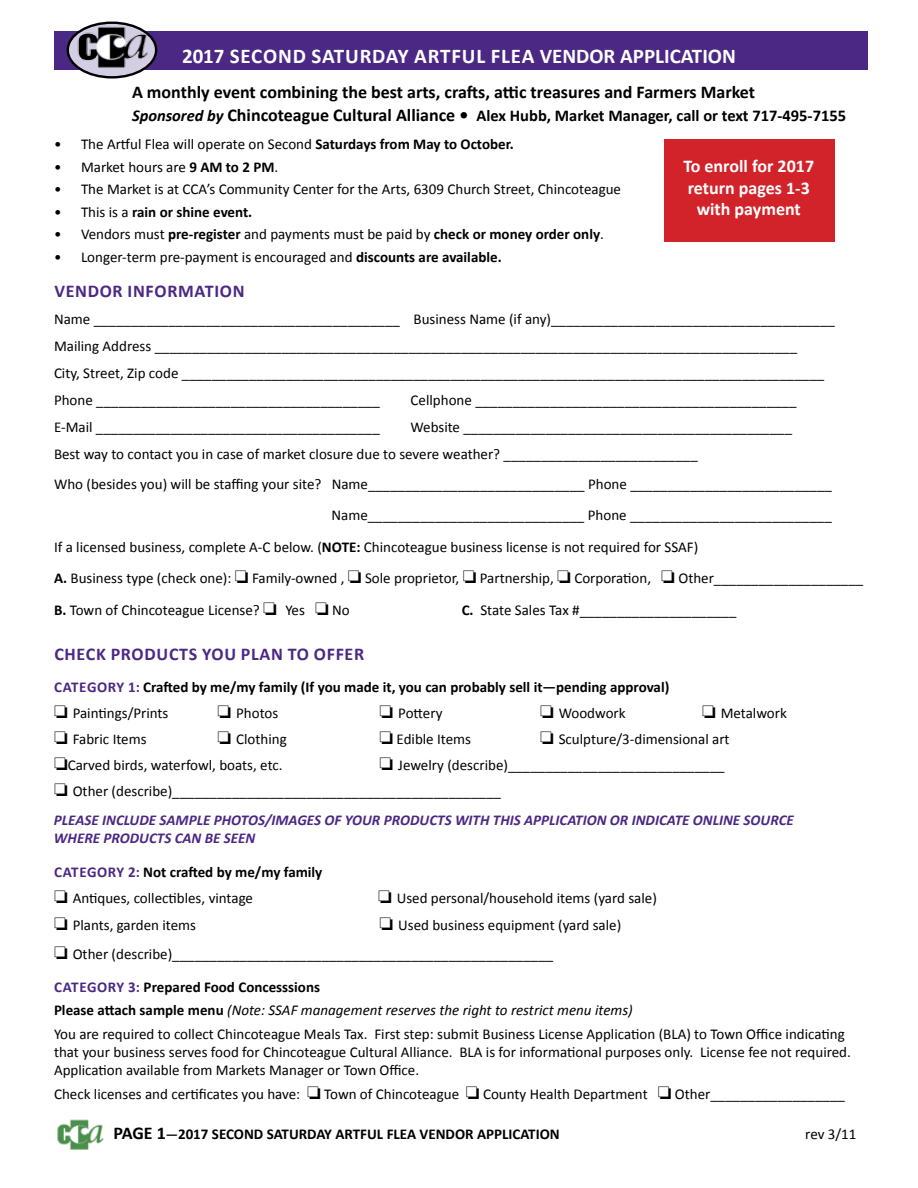
<style>
.page{position:relative;width:918px;height:1188px;background:#fff}
.page>*{position:absolute;margin:0;border:0;box-sizing:border-box;transform-origin:0 0}
.t1{font:700 21px "Calibri";color:#fff}
.t2{font:700 18px "Calibri";color:#000}
.t3{font:700 18px "Calibri";letter-spacing:.04em;color:#4b2884}
.t4{font:700 18px/21.6px "Calibri";color:#fff;text-align:center}
.t5{font:700 16.5px "Calibri";color:#000}
.t6{font:15px/27px "Calibri";color:#000}
.t7{font:700 15px "Calibri";color:#000}
.t8{font:italic 700 15px/28.5px "Calibri";color:#4b2884}
.t9{font:italic 15px/22.5px "Calibri";color:#000}
.t10{font:700 15px "Calibri";color:#4b2884}
.s1{font-style:italic}
.s2{font-size:18px}
.s3{font-weight:700}
.s4{font-weight:400}
.s5{color:#4b2884}
.s6{color:#000}
.s7{font-weight:400;font-style:normal;color:#000}
.s8{font-weight:700;font-style:normal;color:#4b2884}
.s9{font-weight:700;font-style:normal}
.s10{font-size:13.5px}
</style>
<div class="page">
<div style="left:54px;top:31px;width:814px;height:39px;background:#4b2884"></div>
<svg style="left:68px;top:23px;width:88px;height:54px"></svg>
<div style="left:67px;top:22px;width:90px;height:57px;border:2px solid #000;border-radius:50%"></div>
<img style="left:68px;top:25px;width:80px;height:46px">
<img style="left:57px;top:1119px;width:47px;height:31px">
<div style="left:665px;top:139px;width:170px;height:102px;background:#d2232a"></div>
<h1 class="t1" style="left:182px;top:42px;width:73px">2017 Second</h1>
<h1 class="t1" style="left:312px;top:42px;width:24px">Saturday</h1>
<h1 class="t1" style="left:414px;top:42px;width:26px">Artful</h1>
<h1 class="t1" style="left:491px;top:42px;width:22px">Flea</h1>
<h1 class="t1" style="left:540px;top:42px;width:198px">VENDOR APPLICATION</h1>
<p class="t2" style="left:132px;top:80px;width:625px">A monthly event combining the best arts, crafts, attic treasures and Farmers Market</p>
<p class="t5" style="left:132px;top:105px;width:716px"><span class="s1">Sponsored by</span> <span class="s2">Chincoteague Cultural Alliance •</span> Alex Hubb, Market Manager, call or text 717-495-7155</p>
<p class="t6" style="left:54px;top:131px;width:461px">• The Artful Flea will operate on Second <span class="s3">Saturdays from May to October.</span></p>
<p class="t6" style="left:54px;top:153px;width:226px">• Market hours are <span class="s3">9 AM to 2 PM</span>.</p>
<p class="t6" style="left:54px;top:176px;width:569px">• The Market is at CCA’s Community Center for the Arts, 6309 Church Street, Chincoteague</p>
<p class="t7" style="left:54px;top:202px;width:200px"><span class="s4">• This is a</span> rain or shine event.</p>
<p class="t6" style="left:54px;top:221px;width:551px">• Vendors must <span class="s3">pre-register</span> and payments must be paid by <span class="s3">check or money order only</span>.</p>
<p class="t6" style="left:54px;top:243px;width:449px">• Longer-term pre-payment is encouraged and <span class="s3">discounts are available.</span></p>
<p class="t3" style="left:54px;top:279px;width:192px">Vendor Information</p>
<p class="t6" style="left:54px;top:305px;width:783px">Name _________________________________________ Business Name (if any)______________________________________ Mailing Address ______________________________________________________________________________________<br>City, Street, Zip code ______________________________________________________________________________________ Phone ______________________________________</p>
<p class="t4" style="left:683px;top:155px;width:132px">To enroll for 2017 return pages 1-3 with payment</p>
<p class="t6" style="left:411px;top:386px;width:387px">Cellphone ___________________________________________</p>
<p class="t6" style="left:54px;top:413px;width:740px;text-indent:356px">Website ____________________________________________<br>Best way to contact you in case of market closure due to severe weather? __________________________</p>
<p class="t6" style="left:54px;top:470px;width:780px">Who (besides you) will be staffing your site? Name_____________________________ Phone ___________________________</p>
<p class="t6" style="left:331px;top:502px;width:502px">Name_____________________________ Phone ___________________________</p>
<p class="t6" style="left:54px;top:533px;width:646px">If a licensed business, complete A-C below. (<span class="s3">NOTE:</span> Chincoteague business license is not required for SSAF)</p>
<p class="t6" style="left:54px;top:565px;width:811px"><span class="s3">A.</span> Business type (check one): □ Family-owned , □ Sole proprietor, □ Partnership, □ Corporation, □ Other____________________</p>
<p class="t6" style="left:54px;top:596px;width:297px"><span class="s3">B.</span> Town of Chincoteague License? □ Yes □ No</p>
<p class="t6" style="left:462px;top:596px;width:276px"><span class="s3">C.</span> State Sales Tax #_____________________</p>
<p class="t3" style="left:54px;top:643px;width:160px">CHECK PRODUCTS you</p>
<p class="t3" style="left:241px;top:643px;width:84px">PLAN TO offer</p>
<p class="t10" style="left:54px;top:677px;width:19px">Category</p>
<p class="t7" style="left:128px;top:677px;width:543px"><span class="s5">1:</span> Crafted by me/my family (If you made it, you can probably sell it—pending approval)</p>
<p class="t6" style="left:54px;top:700px;width:116px">□ Paintings/Prints</p>
<p class="t6" style="left:218px;top:700px;width:62px">□ Photos</p>
<p class="t6" style="left:380px;top:700px;width:64px">□ Pottery</p>
<p class="t6" style="left:540px;top:700px;width:87px">□ Woodwork</p>
<p class="t6" style="left:702px;top:700px;width:86px">□ Metalwork</p>
<p class="t6" style="left:54px;top:726px;width:94px">□ Fabric Items</p>
<p class="t6" style="left:218px;top:726px;width:71px">□ Clothing</p>
<p class="t6" style="left:380px;top:726px;width:93px">□ Edible Items</p>
<p class="t6" style="left:540px;top:726px;width:191px">□ Sculpture/3-dimensional art</p>
<p class="t6" style="left:54px;top:752px;width:230px">□Carved birds, waterfowl, boats, etc.</p>
<p class="t6" style="left:380px;top:752px;width:347px">□ Jewelry (describe)_____________________________</p>
<p class="t8" style="left:54px;top:777px;width:741px"><span class="s6">□</span> <span class="s7">Other (describe)____________________________________________<br></span>PLEASE INCLUDE SAMPLE PHOTOS/IMAGES OF YOUR PRODUCTS WITH THIS APPLICATION OR INDICATE ONLINE SOURCE</p>
<p class="t8" style="left:54px;top:824px;width:203px">WHERE PRODUCTS CAN BE SEEN</p>
<p class="t10" style="left:54px;top:863px;width:19px">Category</p>
<p class="t7" style="left:128px;top:863px;width:196px"><span class="s5">2:</span> Not crafted by me/my family</p>
<p class="t6" style="left:54px;top:885px;width:201px">□ Antiques, collectibles, vintage</p>
<p class="t6" style="left:378px;top:885px;width:280px">□ Used personal/household items (yard sale)</p>
<p class="t6" style="left:54px;top:911px;width:144px">□ Plants, garden items</p>
<p class="t6" style="left:380px;top:911px;width:243px">□ Used business equipment (yard sale)</p>
<p class="t6" style="left:54px;top:941px;width:501px">□ Other (describe)___________________________________________________</p>
<p class="t10" style="left:54px;top:978px;width:19px">Category</p>
<p class="t6" style="left:54px;top:413px;width:327px">E-Mail ______________________________________</p>
<p class="t9" style="left:54px;top:975px;width:580px;text-indent:74px"><span class="s8">3:</span> <span class="s9">Prepared Food Concesssions<br>Please attach sample menu</span> (Note: SSAF management reserves the right to restrict menu items)</p>
<p class="t6" style="left:54px;top:1025px;width:798px;line-height:18px">You are required to collect Chincoteague Meals Tax. First step: submit Business License Application (BLA) to Town Office indicating that your business serves food for Chincoteague Cultural Alliance. BLA is for informational purposes only. License fee not required.<br>Application available from Markets Manager or Town Office.</p>
<p class="t6" style="left:54px;top:1080px;width:792px">Check licenses and certificates you have: □ Town of Chincoteague □ County Health Department □ Other__________________</p>
<p class="t7" style="left:113px;top:1124px;width:448px"><span class="s2">PAGE 1</span><span class="s10">—</span>2017 SECOND SATURDAY ARTFUL FLEA VENDOR APPLICATION</p>
<p class="t6" style="left:805px;top:1120px;width:53px">rev 3/11</p>
</div>
